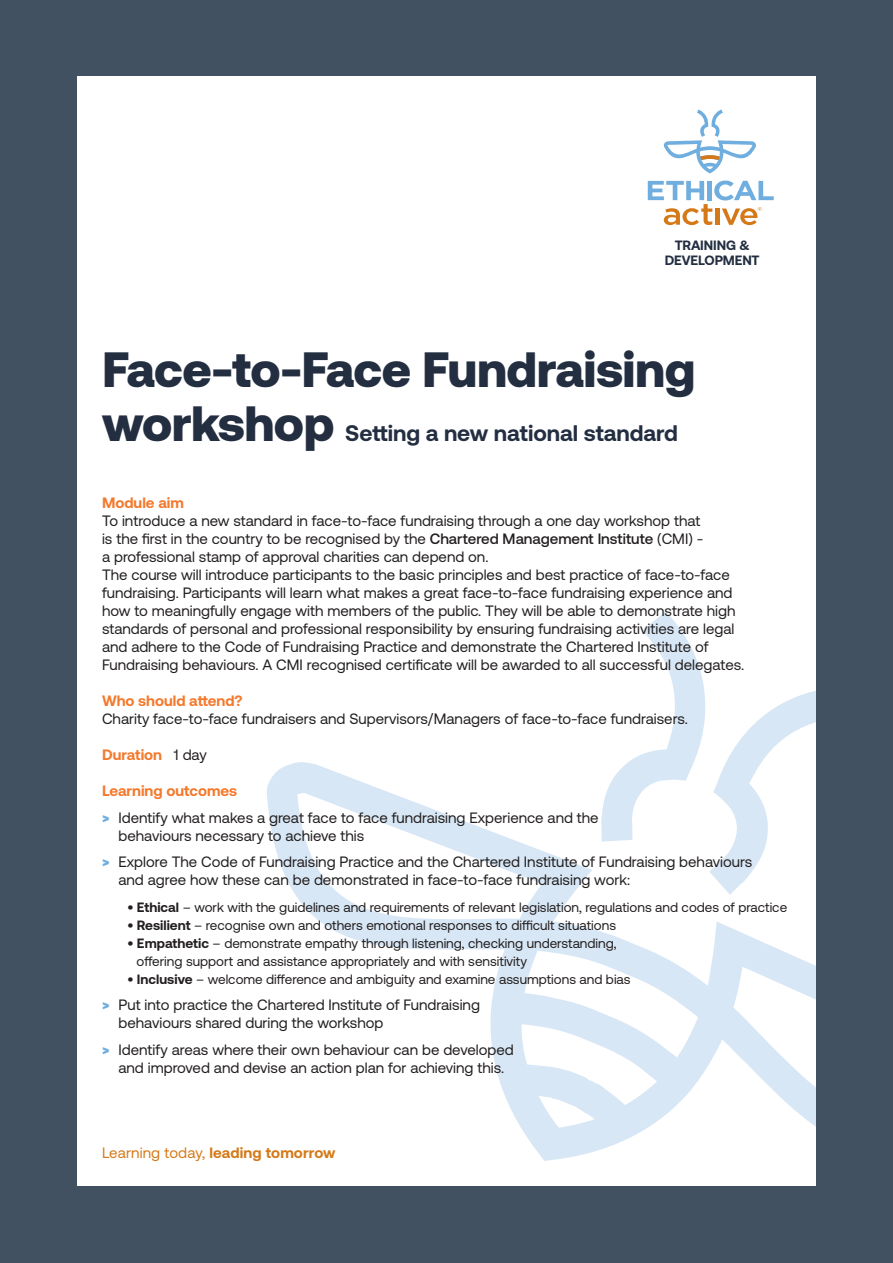
<style>
.page{position:relative;width:893px;height:1263px;background:#415162}
.page>*{position:absolute;margin:0;border:0;box-sizing:border-box;transform-origin:0 0}
.t1{font:900 49.5px "Aeonik";letter-spacing:-.01em;color:#232e41}
.t2{font:700 22.5px "Aeonik";color:#232e41}
.t3{font:15px/18px "Aeonik";color:#231f20}
.t4{font:700 15px "Aeonik";color:#f4792c}
.t5{font:700 15px "Aeonik";letter-spacing:.01em;color:#d57918}
.t6{font:13.5px/18px "Aeonik";color:#231f20}
.t7{font:700 13.5px/15px "Aeonik";letter-spacing:-.005em;color:#232e41;text-align:center}
.s1{font-weight:900;font-size:49.5px}
.s2{font-weight:500}
.s3{font-weight:400;color:#231f20}
.s4{font-weight:700;color:#f4792c}
.s5{font-weight:900;color:#6faede}
.s6{font-weight:700}
.s7{font-weight:400}
</style>
<div class="page">
<div style="left:77px;top:77px;width:739px;height:1109px;background:#fff"></div>
<svg style="left:664px;top:109px;width:92px;height:64px"></svg>
<svg style="left:648px;top:181px;width:126px;height:44px"></svg>
<svg style="left:267px;top:611px;width:549px;height:550px"></svg>
<p class="t7" style="left:665px;top:237px;width:96px">TRAINING &amp;<br>DEVELOPMENT</p>
<h1 class="t1" style="left:102px;top:341px;width:595px">Face-to-Face Fundraising</h1>
<h2 class="t2" style="left:102px;top:421px;width:577px"><span class="s1">workshop</span> Setting a new national standard</h2>
<p class="t4" style="left:102px;top:495px;width:83px">Module aim</p>
<p class="t3" style="left:102px;top:512px;width:644px">To introduce a new standard in face-to-face fundraising through a one day workshop that<br>is the first in the country to be recognised by the <span class="s2">Chartered Management Institute</span> (CMI) -<br>a professional stamp of approval charities can depend on.<br>The course will introduce participants to the basic principles and best practice of face-to-face fundraising. Participants will learn what makes a great face-to-face fundraising experience and how to meaningfully engage with members of the public. They will be able to demonstrate high standards of personal and professional responsibility by ensuring fundraising activities are legal and adhere to the Code of Fundraising Practice and demonstrate the Chartered Institute of Fundraising behaviours. A CMI recognised certificate will be awarded to all successful delegates.</p>
<p class="t4" style="left:102px;top:693px;width:142px">Who should attend?</p>
<p class="t3" style="left:102px;top:710px;width:587px">Charity face-to-face fundraisers and Supervisors/Managers of face-to-face fundraisers.</p>
<p class="t4" style="left:102px;top:747px;width:106px">Duration <span class="s3">1 day</span></p>
<p class="t3" style="left:102px;top:778px;width:498px;line-height:26.5px"><span class="s4">Learning outcomes<br></span><span class="s5">&gt;</span> Identify what makes a great face to face fundraising Experience and the</p>
<p class="t3" style="left:102px;top:822px;width:652px;line-height:26.5px;text-indent:16px">behaviours necessary to achieve this<br><span class="s5">&gt;</span> Explore The Code of Fundraising Practice and the Chartered Institute of Fundraising behaviours</p>
<p class="t3" style="left:119px;top:871px;width:513px">and agree how these can be demonstrated in face-to-face fundraising work:</p>
<p class="t6" style="left:128px;top:898px;width:661px"><span class="s6">• Ethical</span> – work with the guidelines and requirements of relevant legislation, regulations and codes of practice</p>
<p class="t6" style="left:128px;top:916px;width:490px"><span class="s6">• Resilient</span> – recognise own and others emotional responses to difficult situations</p>
<p class="t6" style="left:137px;top:934px;width:481px;text-indent:-9px"><span class="s6">• Empathetic</span> – demonstrate empathy through listening, checking understanding, offering support and assistance appropriately and with sensitivity</p>
<p class="t6" style="left:128px;top:970px;width:505px"><span class="s6">• Inclusive</span> – welcome difference and ambiguity and examine assumptions and bias</p>
<p class="t3" style="left:119px;top:996px;width:363px;text-indent:-16px"><span class="s5">&gt;</span> Put into practice the Chartered Institute of Fundraising behaviours shared during the workshop</p>
<p class="t3" style="left:102px;top:1041px;width:413px;text-align:center"><span class="s5">&gt;</span> Identify areas where their own behaviour can be developed and improved and devise an action plan for achieving this.</p>
<p class="t5" style="left:102px;top:1144px;width:235px"><span class="s7">Learning today,</span> leading tomorrow</p>
</div>
